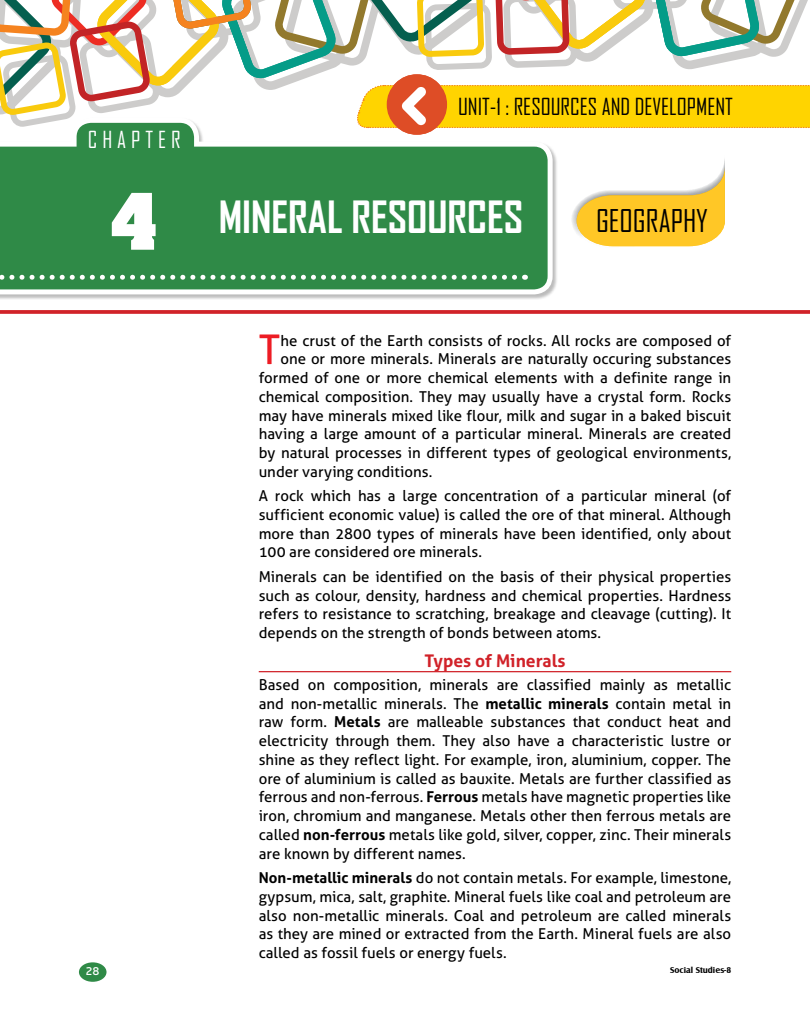
<style>
.page{position:relative;width:810px;height:1035px;background:#fff}
.page>*{position:absolute;margin:0;border:0;box-sizing:border-box;transform-origin:0 0}
.t1{font:700 42.5px "Agency FB";color:#fff}
.t2{font:41px "Aller";color:#ed1c24}
.t3{font:30px "Agency FB";color:#000}
.t4{font:22.5px "Agency FB";color:#000}
.t5{font:22.5px "Agency FB";letter-spacing:.22em;color:#fff}
.t6{font:700 17.5px "Aller";color:#d12229}
.t7{font:15px/18.8px "Aller";color:#000;text-align:justify}
.t8{font:600 11.25px "Neris";color:#fff}
.t9{font:700 8.75px "Castle T";color:#000}
.s1{font-family:"Aardvark";font-size:66.25px}
.s2{font-weight:700}
</style>
<div class="page">
<div style="left:0;top:118px;width:558px;height:182px;background:#000;opacity:.27"></div>
<svg style="left:0;top:135px;width:555px;height:162px;background:#46965b"></svg>
<svg style="left:0;top:275px;width:515px;height:5px"></svg>
<svg style="left:0;top:310px;width:810px;height:4px;background:#d32f35"></svg>
<div style="left:79px;top:962px;width:28px;height:20px;background:#2f8a47;border-radius:50%"></div>
<hr style="left:259px;top:671px;width:472px;height:1px;background:#d12229">
<svg style="left:0;top:0;width:810px;height:135px"></svg>
<svg style="left:572px;top:159px;width:153px;height:88px"></svg>
<h3 class="t5" style="left:88px;top:126px;width:94px">CHAPTER</h3>
<h3 class="t4" style="left:458px;top:93px;width:259px">UNIT-1 : RESOURCES AND DEVELOPMENT</h3>
<h1 class="t1" style="left:111px;top:190px;width:413px"><span class="s1">4</span> MINERAL RESOURCES</h1>
<h3 class="t3" style="left:596px;top:202px;width:63px">GEOGRAPH</h3>
<h3 class="t3" style="left:696px;top:202px;width:13px">Y</h3>
<p class="t8" style="left:86px;top:964px;width:15px">28</p>
<h2 class="t2" style="left:259px;top:325px;width:23px">T</h2>
<p class="t7" style="left:280px;top:331px;width:452px">he crust of the Earth consists of rocks. All rocks are composed of</p>
<p class="t7" style="left:280px;top:350px;width:452px">one or more minerals. Minerals are naturally occuring substances</p>
<p class="t7" style="left:259px;top:368px;width:474px">formed of one or more chemical elements with a definite range in</p>
<p class="t7" style="left:259px;top:387px;width:474px">chemical composition. They may usually have a crystal form. Rocks</p>
<p class="t7" style="left:259px;top:406px;width:474px">may have minerals mixed like flour, milk and sugar in a baked biscuit</p>
<p class="t7" style="left:259px;top:425px;width:474px">having a large amount of a particular mineral. Minerals are created</p>
<p class="t7" style="left:259px;top:443px;width:474px">by natural processes in different types of geological environments,</p>
<p class="t7" style="left:259px;top:462px;width:175px">under varying conditions.</p>
<p class="t7" style="left:259px;top:486px;width:474px">A rock which has a large concentration of a particular mineral (of sufficient economic value) is called the ore of that mineral. Although more than 2800 types of minerals have been identified, only about 100 are considered ore minerals.</p>
<p class="t7" style="left:259px;top:567px;width:474px">Minerals can be identified on the basis of their physical properties such as colour, density, hardness and chemical properties. Hardness refers to resistance to scratching, breakage and cleavage (cutting). It depends on the strength of bonds between atoms.</p>
<p class="t6" style="left:424px;top:650px;width:143px">Types of Minerals</p>
<p class="t7" style="left:259px;top:675px;width:474px">Based on composition, minerals are classified mainly as metallic and non-metallic minerals. The <span class="s2">metallic minerals</span> contain metal in raw form. <span class="s2">Metals</span> are malleable substances that conduct heat and electricity through them. They also have a characteristic lustre or shine as they reflect light. For example, iron, aluminium, copper. The ore of aluminium is called as bauxite. Metals are further classified as ferrous and non-ferrous. <span class="s2">Ferrous</span> metals have magnetic properties like iron, chromium and manganese. Metals other then ferrous metals are called <span class="s2">non-ferrous</span> metals like gold, silver, copper, zinc. Their minerals are known by different names.</p>
<p class="t7" style="left:259px;top:868px;width:474px"><span class="s2">Non-metallic minerals</span> do not contain metals. For example, limestone, gypsum, mica, salt, graphite. Mineral fuels like coal and petroleum are also non-metallic minerals. Coal and petroleum are called minerals as they are mined or extracted from the Earth. Mineral fuels are also called as fossil fuels or energy fuels.</p>
<p class="t9" style="left:670px;top:965px;width:63px">Social Studies-8</p>
</div>
